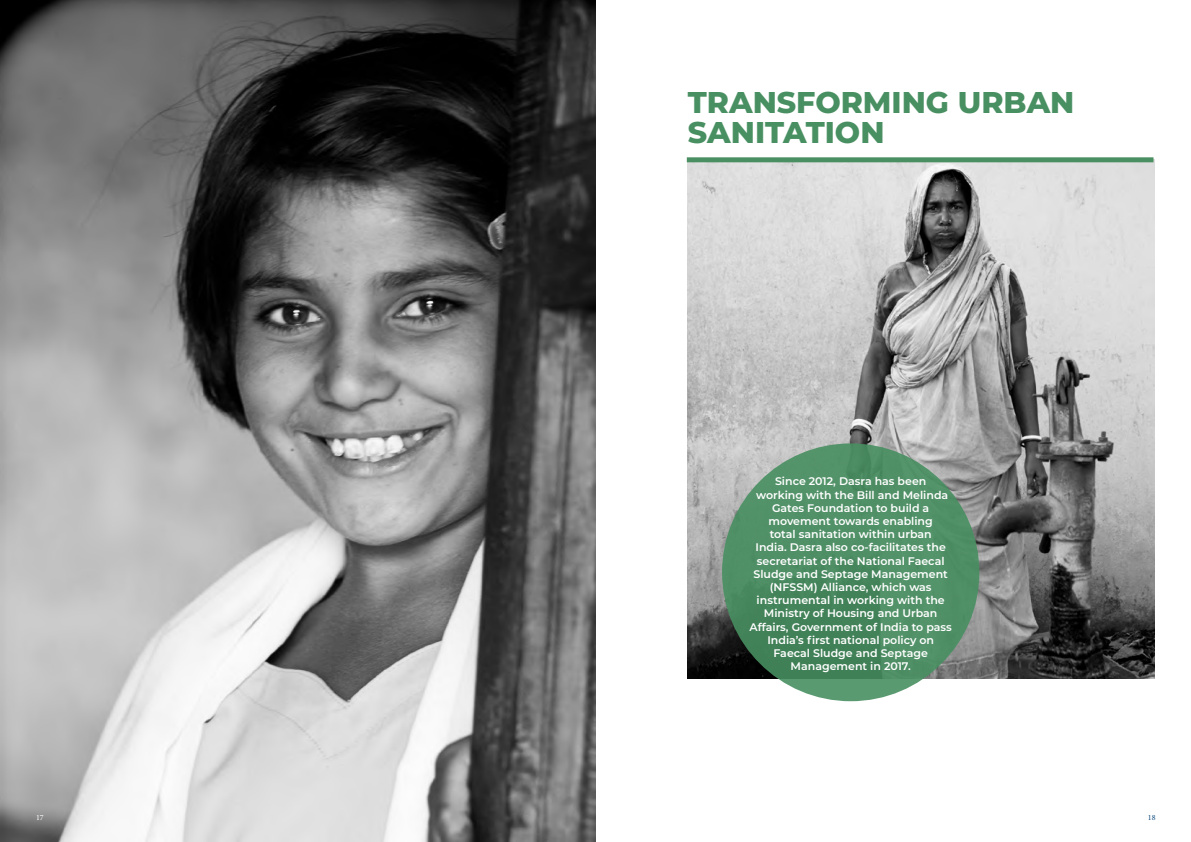
<style>
.page{position:relative;width:1191px;height:842px;background:#fff}
.page>*{position:absolute;margin:0;border:0;box-sizing:border-box;transform-origin:0 0}
.t1{font:800 30px/30px "Montserrat";color:#488f61}
.t2{font:600 11px/13.2px "Montserrat";color:#fff;text-align:center}
.t3{font:8px "Minion Pro";color:#fff}
.t4{font:8px "Minion Pro";color:#124d7f}
</style>
<div class="page">
<img style="left:0;top:0;width:595px;height:842px">
<img style="left:688px;top:160px;width:466px;height:518px">
<div style="left:722px;top:443px;width:257px;height:258px;background:linear-gradient(to right,#4b8a61,#519067);border-radius:50%"></div>
<div style="left:687px;top:157px;width:466px;height:5px;background:#4a8f61"></div>
<h1 class="t1" style="left:688px;top:86px;width:388px">TRANSFORMING URBAN<br>SANITATION</h1>
<p class="t2" style="left:749px;top:474px;width:204px">Since 2012, Dasra has been<br>working with the Bill and Melinda<br>Gates Foundation to build a movement towards enabling<br>total sanitation within urban<br>India. Dasra also co-facilitates the secretariat of the National Faecal<br>Sludge and Septage Management (NFSSM) Alliance, which was instrumental in working with the<br>Ministry of Housing and Urban<br>Affairs, Government of India to pass<br>India’s first national policy on<br>Faecal Sludge and Septage<br>Management in 2017.</p>
<p class="t3" style="left:36px;top:812px;width:9px">17</p>
<p class="t4" style="left:1147px;top:812px;width:9px">18</p>
</div>
